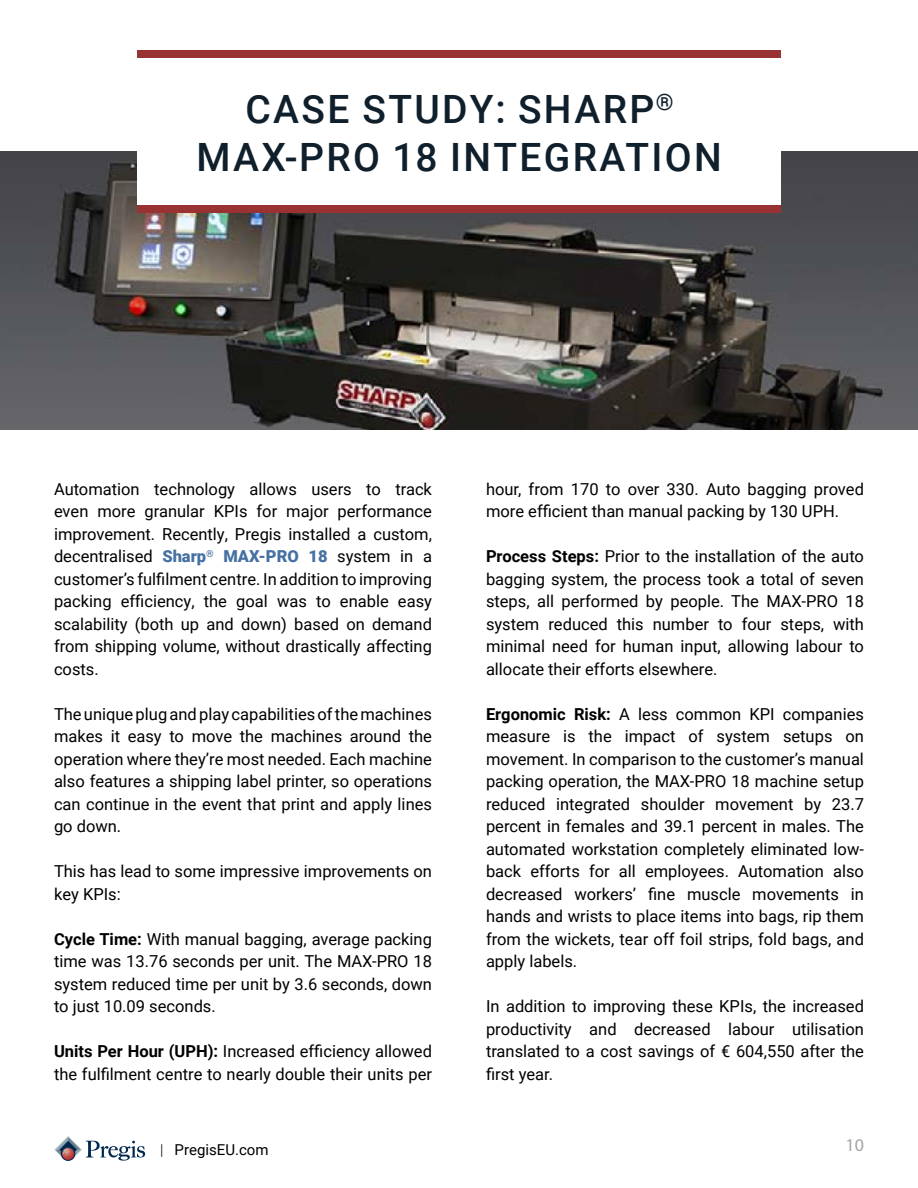
<style>
.page{position:relative;width:918px;height:1188px;background:#fff}
.page>*{position:absolute;margin:0;border:0;box-sizing:border-box;transform-origin:0 0}
.t1{font:500 39px/48px "Roboto";letter-spacing:.06em;color:#0f1f2b;text-align:center}
.t2{font:18px "Myriad Pro";color:#a5a5a5}
.t3{font:16.5px/22.5px "Roboto";color:#000;text-align:justify}
.t4{font:15px "Roboto";color:#000}
.s1{font-weight:900;color:#4571a2}
.s2{font-weight:700}
.s3{font-weight:300}
</style>
<div class="page">
<img style="left:0;top:151px;width:918px;height:279px">
<div style="left:137px;top:51px;width:644px;height:162px;background:#933"></div>
<div style="left:137px;top:58px;width:644px;height:147px;background:#fff"></div>
<svg style="left:54px;top:1136px;width:91px;height:25px"></svg>
<h1 class="t1" style="left:197px;top:84px;width:527px">CASE STUDY: SHARP<sup>®<br></sup>MAX-PRO 18 INTEGRATION</h1>
<p class="t3" style="left:54px;top:477px;width:380px">Automation technology allows users to track even more granular KPIs for major performance improvement. Recently, Pregis installed a custom, decentralised <span class="s1">Sharp</span><sup>®</sup> <span class="s1">MAX-PRO 18</span> system in a customer’s fulfilment centre. In addition to improving packing efficiency, the goal was to enable easy scalability (both up and down) based on demand from shipping volume, without drastically affecting costs.</p>
<p class="t3" style="left:54px;top:702px;width:380px">The unique plug and play capabilities of the machines makes it easy to move the machines around the operation where they’re most needed. Each machine also features a shipping label printer, so operations can continue in the event that print and apply lines go down.</p>
<p class="t3" style="left:54px;top:859px;width:380px">This has lead to some impressive improvements on key KPIs:</p>
<p class="t3" style="left:54px;top:927px;width:380px"><span class="s2">Cycle Time:</span> With manual bagging, average packing time was 13.76 seconds per unit. The MAX-PRO 18 system reduced time per unit by 3.6 seconds, down to just 10.09 seconds.</p>
<p class="t3" style="left:54px;top:1039px;width:380px"><span class="s2">Units Per Hour (UPH):</span> Increased efficiency allowed the fulfilment centre to nearly double their units per</p>
<p class="t4" style="left:160px;top:1140px;width:110px"><span class="s3">|</span> PregisEU.com</p>
<p class="t3" style="left:486px;top:477px;width:380px">hour, from 170 to over 330. Auto bagging proved more efficient than manual packing by 130 UPH.</p>
<p class="t3" style="left:486px;top:544px;width:380px"><span class="s2">Process Steps:</span> Prior to the installation of the auto bagging system, the process took a total of seven steps, all performed by people. The MAX-PRO 18 system reduced this number to four steps, with minimal need for human input, allowing labour to allocate their efforts elsewhere.</p>
<p class="t3" style="left:486px;top:702px;width:380px"><span class="s2">Ergonomic Risk:</span> A less common KPI companies measure is the impact of system setups on movement. In comparison to the customer’s manual packing operation, the MAX-PRO 18 machine setup reduced integrated shoulder movement by 23.7 percent in females and 39.1 percent in males. The automated workstation completely eliminated low&shy;back efforts for all employees. Automation also decreased workers’ fine muscle movements in hands and wrists to place items into bags, rip them from the wickets, tear off foil strips, fold bags, and apply labels.</p>
<p class="t3" style="left:486px;top:995px;width:380px">In addition to improving these KPIs, the increased productivity and decreased labour utilisation translated to a cost savings of € 604,550 after the first year.</p>
<p class="t2" style="left:846px;top:1134px;width:20px">10</p>
</div>
